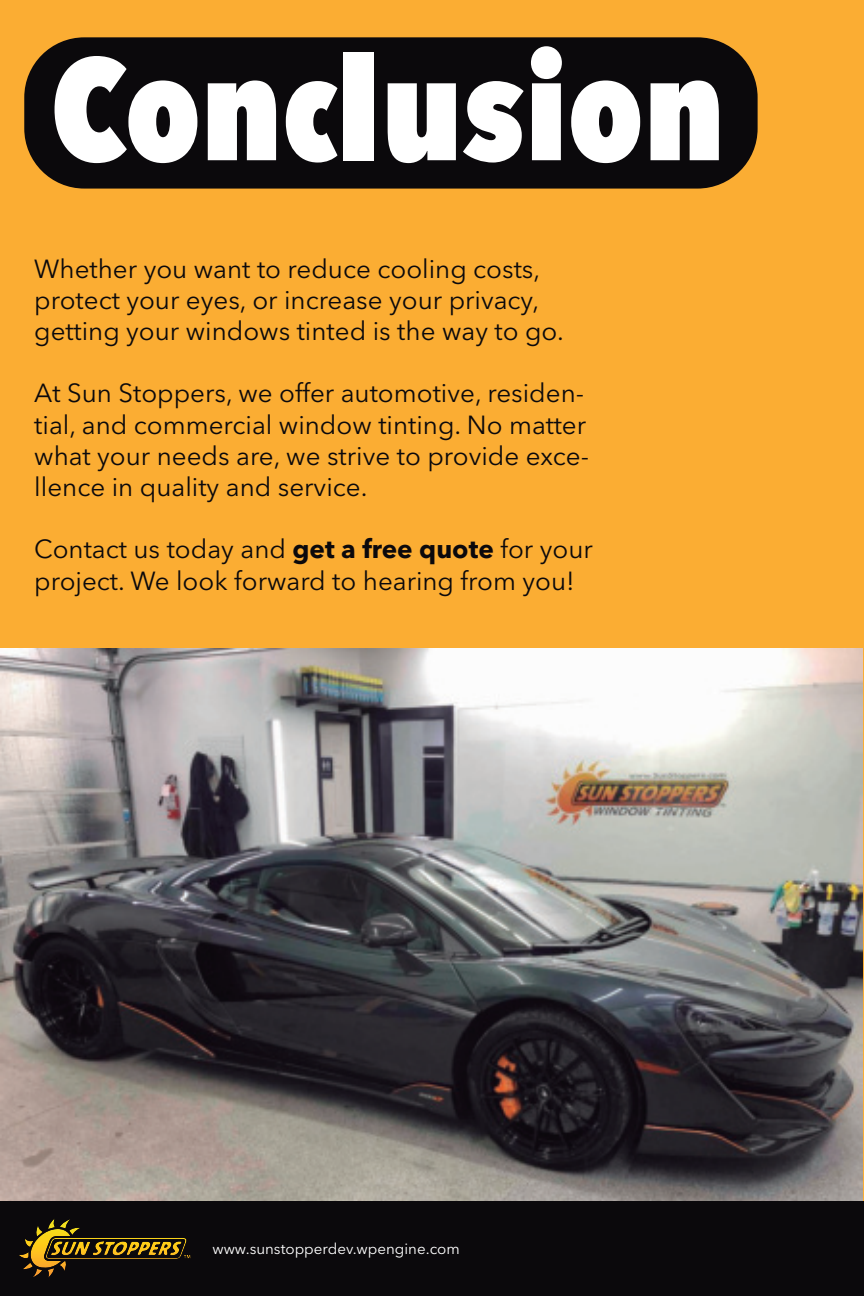
<style>
.page{position:relative;width:864px;height:1296px;background:#fbad33}
.page>*{position:absolute;margin:0;border:0;box-sizing:border-box;transform-origin:0 0}
.t1{font:800 condensed 143.2px "Avenir Next LT Pro";color:#fff}
.t2{font:26px/31.2px "Avenir Next LT Pro";color:#0b090c}
.t3{font:15.2px "Avenir Next LT Pro";color:#fff}
.s1{font-weight:700}
</style>
<div class="page">
<img style="left:0;top:648px;width:863px;height:554px">
<div style="left:0;top:1202px;width:864px;height:94px;background:#0b090c"></div>
<svg style="left:25px;top:1219px;width:162px;height:49px"></svg>
<div style="left:24px;top:37px;width:734px;height:152px;background:#0b090c;border-radius:60px"></div>
<h1 class="t1" style="left:51px;top:46px;width:676px">Conclusion</h1>
<p class="t2" style="left:34px;top:255px;width:531px">Whether you want to reduce cooling costs, protect your eyes, or increase your privacy, getting your windows tinted is the way to go.</p>
<p class="t2" style="left:34px;top:380px;width:556px">At Sun Stoppers, we offer automotive, residen&shy;tial, and commercial window tinting. No matter what your needs are, we strive to provide exce&shy;llence in quality and service.</p>
<p class="t2" style="left:34px;top:536px;width:560px">Contact us today and <span class="s1">get a free quote</span> for your project. We look forward to hearing from you!</p>
<p class="t3" style="left:212px;top:1242px;width:249px">www.sunstopperdev.wpengine.com</p>
</div>
